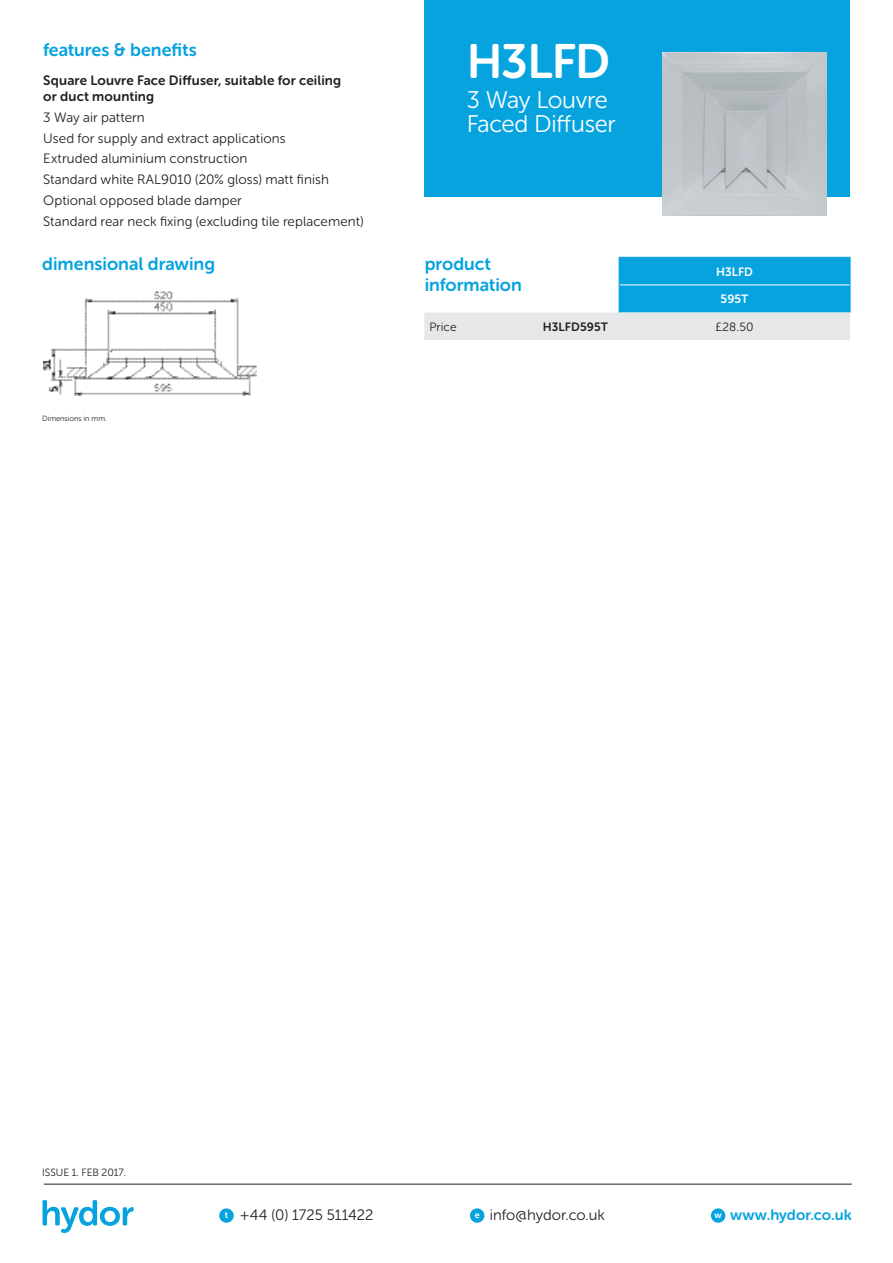
<style>
.page{position:relative;width:893px;height:1263px;background:#fff}
.page>*{position:absolute;margin:0;border:0;box-sizing:border-box;transform-origin:0 0}
.t1{font:48px "Museo Sans Rounded 700";letter-spacing:-.02em;color:#fff}
.t2{font:24px/24px "Museo Sans Rounded 300";letter-spacing:-.015em;color:#fff}
.t3{font:18px/21px "Museo Sans Rounded 700";color:#07a3df}
.t4{font:15px "Museo Sans Rounded 300";color:#231f20}
.t5{font:15px "Museo Sans Rounded 700";letter-spacing:.005em;color:#07a3df}
.t6{font:13.5px/20.7px "Museo Sans Rounded 300";letter-spacing:.01em;color:#231f20}
.t7{font:13.5px/16.5px "Museo Sans Rounded 700";letter-spacing:.01em;color:#231f20}
.t8{font:12px "Museo Sans Rounded 300";letter-spacing:.01em;color:#231f20}
.t9{font:12px "Museo Sans Rounded 700";color:#fff}
.t10{font:12px "Museo Sans Rounded 700";letter-spacing:.01em;color:#231f20}
.t11{font:10.5px "Museo Sans Rounded 300";color:#231f20}
.t12{font:7.5px "Museo Sans Rounded 300";color:#231f20}
.s1{font-family:"Museo Sans Rounded 700";font-size:9px;color:#fff}
.s2{font-size:9px;color:#fff}
</style>
<div class="page">
<hr style="left:44px;top:1184px;width:808px;height:1px;background:#231f20">
<svg style="left:43px;top:1200px;width:91px;height:33px"></svg>
<div style="left:470px;top:1208px;width:14px;height:15px;background:#07a3df;border-radius:50%"></div>
<div style="left:219px;top:1208px;width:15px;height:15px;background:#07a3df;border-radius:50%"></div>
<div style="left:711px;top:1208px;width:14px;height:15px;background:#07a3df;border-radius:50%"></div>
<svg style="left:424px;top:257px;width:427px;height:83px"></svg>
<div style="left:424px;top:0;width:426px;height:196px;background:#07a3df"></div>
<img style="left:662px;top:52px;width:165px;height:164px">
<img style="left:43px;top:291px;width:214px;height:104px">
<h3 class="t3" style="left:43px;top:39px;width:155px">features &amp; benefits</h3>
<p class="t7" style="left:43px;top:72px;width:299px">Square Louvre Face Diffuser, suitable for ceiling or duct mounting</p>
<p class="t6" style="left:43px;top:107px;width:322px">3 Way air pattern<br>Used for supply and extract applications<br>Extruded aluminium construction<br>Standard white RAL9010 (20% gloss) matt finish Optional opposed blade damper<br>Standard rear neck fixing (excluding tile replacement)</p>
<h3 class="t3" style="left:42px;top:254px;width:174px">dimensional drawing</h3>
<p class="t12" style="left:42px;top:414px;width:66px">Dimensions in mm.</p>
<h1 class="t1" style="left:467px;top:35px;width:145px">H3LFD</h1>
<h2 class="t2" style="left:467px;top:88px;width:150px">3 Way Louvre<br>Faced Diffuser</h2>
<h3 class="t3" style="left:425px;top:253px;width:99px">product information</h3>
<p class="t9" style="left:716px;top:265px;width:38px">H3LFD</p>
<p class="t9" style="left:721px;top:292px;width:29px">595T</p>
<p class="t8" style="left:429px;top:320px;width:29px">Price</p>
<p class="t10" style="left:543px;top:320px;width:67px">H3LFD595T</p>
<p class="t8" style="left:716px;top:320px;width:40px">£28.50</p>
<p class="t11" style="left:42px;top:1167px;width:86px">ISSUE 1. FEB 2017.</p>
<p class="t4" style="left:225px;top:1207px;width:150px"><span class="s1">t</span> +44 (0) 1725 511422</p>
<p class="t4" style="left:475px;top:1207px;width:132px"><span class="s1">e</span> info@hydor.co.uk</p>
<p class="t5" style="left:714px;top:1207px;width:139px"><span class="s2">w</span> www.hydor.co.uk</p>
</div>
